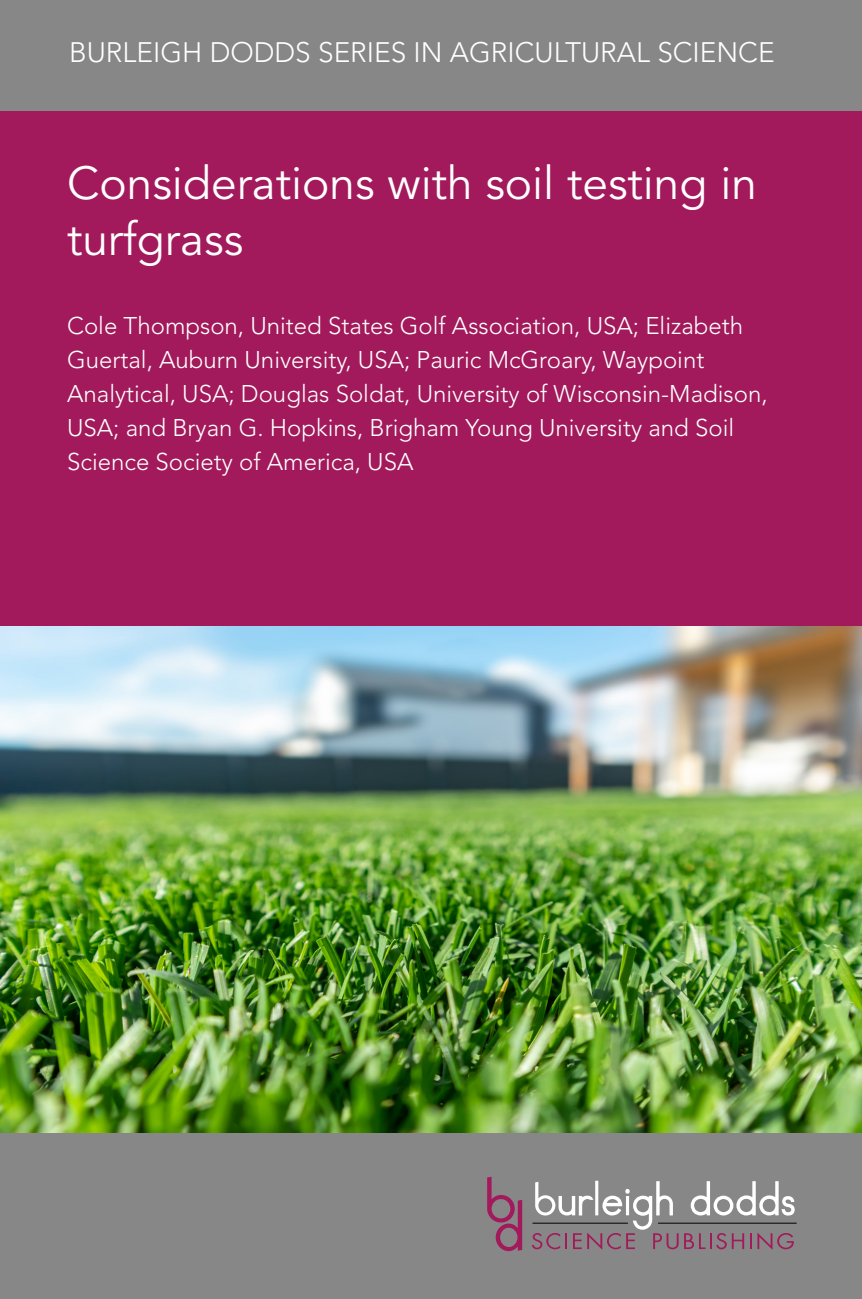
<style>
.page{position:relative;width:862px;height:1299px;background:#fff}
.page>*{position:absolute;margin:0;border:0;box-sizing:border-box;transform-origin:0 0}
.t1{font:46px/55.2px "Avenir LT Std";color:#fff}
.t2{font:300 28px "Avenir LT Std";color:#fff}
.t3{font:300 24px/34px "Avenir LT Std";color:#fff}
</style>
<div class="page">
<div style="left:0;top:0;width:862px;height:1298px;background:#a21a5b"></div>
<div style="left:0;top:1132px;width:862px;height:166px;background:#878787"></div>
<svg style="left:684px;top:1233px;width:60px;height:16px"></svg>
<svg style="left:750px;top:1233px;width:44px;height:16px"></svg>
<svg style="left:487px;top:1176px;width:35px;height:74px"></svg>
<svg style="left:690px;top:1181px;width:105px;height:35px"></svg>
<hr style="left:658px;top:1222px;width:138px;height:1px;background:#000">
<svg style="left:532px;top:1180px;width:146px;height:69px"></svg>
<div style="left:0;top:0;width:862px;height:110px;background:#878787"></div>
<img style="left:0;top:627px;width:862px;height:505px">
<p class="t2" style="left:69px;top:36px;width:707px">BURLEIGH DODDS SERIES IN AGRICULTURAL SCIENCE</p>
<h1 class="t1" style="left:67px;top:157px;width:691px">Considerations with soil testing in turfgrass</h1>
<p class="t3" style="left:67px;top:309px;width:702px">Cole Thompson, United States Golf Association, USA; Elizabeth Guertal, Auburn University, USA; Pauric McGroary, Waypoint Analytical, USA; Douglas Soldat, University of Wisconsin-Madison, USA; and Bryan G. Hopkins, Brigham Young University and Soil Science Society of America, USA</p>
</div>
